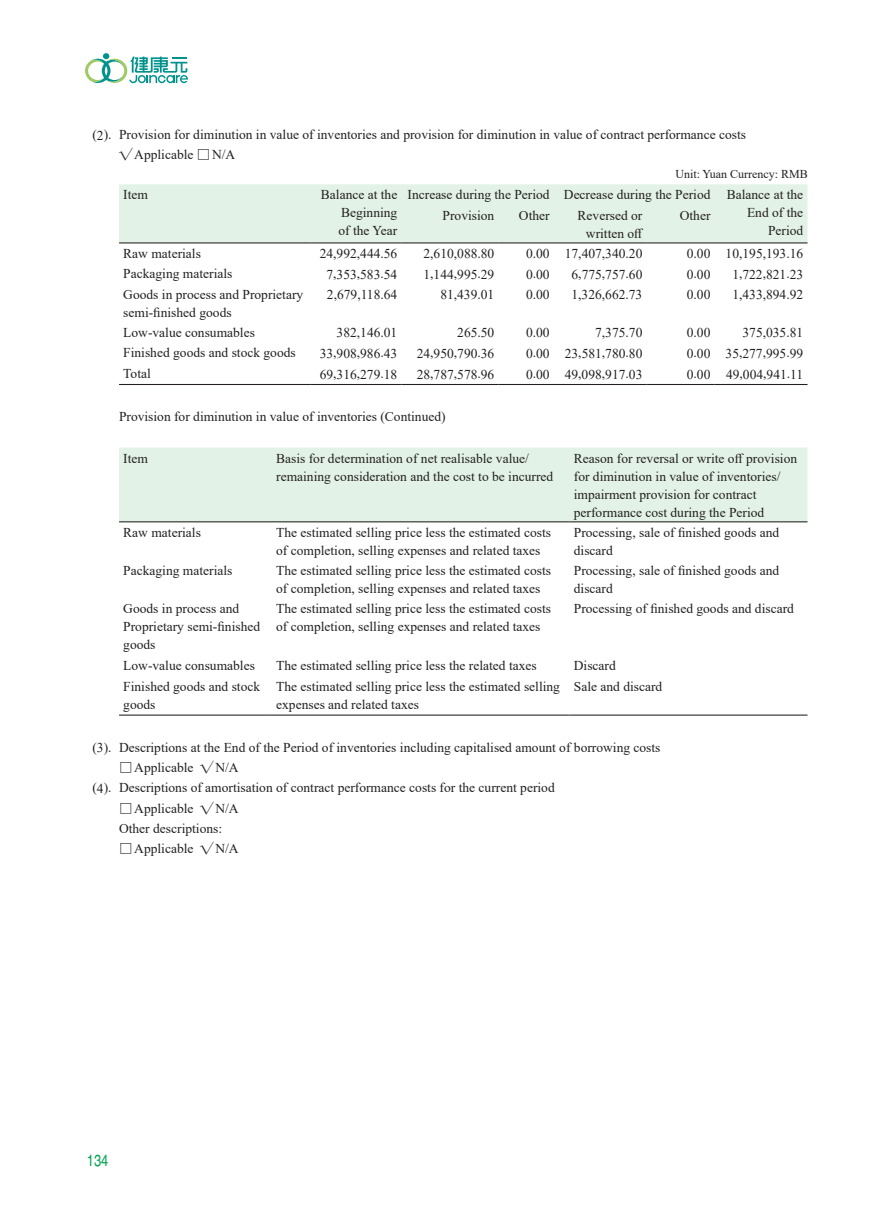
<style>
.page{position:relative;width:893px;height:1212px;background:#fff}
.page>*{position:absolute;margin:0;border:0;box-sizing:border-box;transform-origin:0 0}
.t1{font:condensed 15.75px "Helvetica";color:#00a54f}
.t2{font:13.5px/18px "Times New Roman";color:#231f20}
.t3{font:12px "Times New Roman";color:#231f20}
.s1{font-family:"FZXH1 JW GB1 0"}
</style>
<div class="page">
<svg style="left:85px;top:57px;width:103px;height:26px"></svg>
<div style="left:103px;top:53px;width:7px;height:6px;background:#00938e;border-radius:50%"></div>
<div style="left:119px;top:184px;width:688px;height:58px;background:#e3f2e7"></div>
<hr style="left:119px;top:242px;width:191px;height:1px;background:#231f20">
<hr style="left:310px;top:242px;width:92px;height:1px;background:#231f20">
<hr style="left:402px;top:242px;width:97px;height:1px;background:#231f20">
<hr style="left:499px;top:242px;width:55px;height:1px;background:#231f20">
<hr style="left:554px;top:242px;width:93px;height:1px;background:#231f20">
<hr style="left:647px;top:242px;width:68px;height:1px;background:#231f20">
<hr style="left:715px;top:242px;width:92px;height:1px;background:#231f20">
<hr style="left:119px;top:384px;width:191px;height:1px;background:#231f20">
<hr style="left:310px;top:384px;width:92px;height:1px;background:#231f20">
<hr style="left:402px;top:384px;width:97px;height:1px;background:#231f20">
<hr style="left:499px;top:384px;width:55px;height:1px;background:#231f20">
<hr style="left:554px;top:384px;width:93px;height:1px;background:#231f20">
<hr style="left:647px;top:384px;width:68px;height:1px;background:#231f20">
<hr style="left:715px;top:384px;width:92px;height:1px;background:#231f20">
<div style="left:119px;top:447px;width:688px;height:74px;background:#e3f2e7"></div>
<hr style="left:119px;top:521px;width:153px;height:1px;background:#231f20">
<hr style="left:272px;top:521px;width:298px;height:1px;background:#231f20">
<hr style="left:570px;top:521px;width:237px;height:1px;background:#231f20">
<hr style="left:119px;top:714px;width:153px;height:2px;background:#231f20">
<hr style="left:272px;top:714px;width:298px;height:2px;background:#231f20">
<hr style="left:570px;top:714px;width:237px;height:2px;background:#231f20">
<p class="t2" style="left:119px;top:124px;width:628px;line-height:20.2px;text-indent:-27px">(2). Provision for diminution in value of inventories and provision for diminution in value of contract performance costs <span class="s1">√</span>Applicable <span class="s1">□</span>N/A</p>
<p class="t3" style="left:675px;top:166px;width:134px">Unit: Yuan Currency: RMB</p>
<p class="t2" style="left:123px;top:185px;width:26px">Item</p>
<p class="t2" style="left:338px;top:185px;width:60px;text-align:justify;text-indent:-18px">Balance at the Beginning of the Year</p>
<p class="t2" style="left:408px;top:185px;width:397px;text-align:right">Increase during the Period Decrease during the Period Balance at the<br>End of the<br>Period</p>
<p class="t2" style="left:443px;top:206px;width:53px">Provision</p>
<p class="t2" style="left:519px;top:206px;width:32px">Other</p>
<p class="t2" style="left:578px;top:206px;width:67px;text-align:right">Reversed or written off</p>
<p class="t2" style="left:680px;top:206px;width:32px">Other</p>
<p class="t2" style="left:123px;top:244px;width:79px">Raw materials</p>
<p class="t2" style="left:320px;top:244px;width:79px">24,992,444.56</p>
<p class="t2" style="left:423px;top:244px;width:72px">2,610,088.80</p>
<p class="t2" style="left:526px;top:244px;width:118px">0.00 17,407,340.20</p>
<p class="t2" style="left:687px;top:244px;width:118px">0.00 10,195,193.16</p>
<p class="t2" style="left:123px;top:264px;width:111px">Packaging materials</p>
<p class="t2" style="left:326px;top:265px;width:72px">7,353,583.54</p>
<p class="t2" style="left:423px;top:265px;width:72px">1,144,995.29</p>
<p class="t2" style="left:526px;top:265px;width:25px">0.00</p>
<p class="t2" style="left:571px;top:265px;width:72px">6,775,757.60</p>
<p class="t2" style="left:687px;top:265px;width:25px">0.00</p>
<p class="t2" style="left:732px;top:265px;width:72px">1,722,821.23</p>
<p class="t2" style="left:123px;top:285px;width:181px">Goods in process and Proprietary semi-finished goods</p>
<p class="t2" style="left:327px;top:285px;width:72px">2,679,118.64</p>
<p class="t2" style="left:440px;top:285px;width:55px">81,439.01</p>
<p class="t2" style="left:526px;top:285px;width:25px">0.00</p>
<p class="t2" style="left:571px;top:285px;width:72px">1,326,662.73</p>
<p class="t2" style="left:687px;top:285px;width:25px">0.00</p>
<p class="t2" style="left:732px;top:285px;width:72px">1,433,894.92</p>
<p class="t2" style="left:123px;top:323px;width:133px">Low-value consumables</p>
<p class="t2" style="left:337px;top:323px;width:62px">382,146.01</p>
<p class="t2" style="left:457px;top:323px;width:39px">265.50</p>
<p class="t2" style="left:526px;top:323px;width:25px">0.00</p>
<p class="t2" style="left:595px;top:323px;width:49px">7,375.70</p>
<p class="t2" style="left:687px;top:323px;width:25px">0.00</p>
<p class="t2" style="left:742px;top:323px;width:62px">375,035.81</p>
<p class="t2" style="left:123px;top:343px;width:174px">Finished goods and stock goods</p>
<p class="t2" style="left:320px;top:344px;width:79px">33,908,986.43</p>
<p class="t2" style="left:417px;top:344px;width:79px">24,950,790.36</p>
<p class="t2" style="left:526px;top:344px;width:118px">0.00 23,581,780.80</p>
<p class="t2" style="left:687px;top:344px;width:118px">0.00 35,277,995.99</p>
<p class="t2" style="left:123px;top:364px;width:29px">Total</p>
<p class="t2" style="left:320px;top:365px;width:79px">69,316,279.18</p>
<p class="t2" style="left:417px;top:365px;width:79px">28,787,578.96</p>
<p class="t2" style="left:526px;top:365px;width:118px">0.00 49,098,917.03</p>
<p class="t2" style="left:687px;top:365px;width:118px">0.00 49,004,941.11</p>
<p class="t2" style="left:119px;top:407px;width:328px">Provision for diminution in value of inventories (Continued)</p>
<p class="t2" style="left:123px;top:449px;width:26px">Item</p>
<p class="t2" style="left:276px;top:449px;width:279px">Basis for determination of net realisable value/ remaining consideration and the cost to be incurred</p>
<p class="t2" style="left:574px;top:449px;width:225px">Reason for reversal or write off provision for diminution in value of inventories/ impairment provision for contract performance cost during the Period</p>
<p class="t2" style="left:123px;top:523px;width:79px">Raw materials</p>
<p class="t2" style="left:276px;top:523px;width:276px">The estimated selling price less the estimated costs of completion, selling expenses and related taxes</p>
<p class="t2" style="left:574px;top:523px;width:207px">Processing, sale of finished goods and discard</p>
<p class="t2" style="left:123px;top:561px;width:111px">Packaging materials</p>
<p class="t2" style="left:276px;top:561px;width:276px">The estimated selling price less the estimated costs of completion, selling expenses and related taxes</p>
<p class="t2" style="left:574px;top:561px;width:207px">Processing, sale of finished goods and discard</p>
<p class="t2" style="left:123px;top:599px;width:138px">Goods in process and<br>Proprietary semi-finished goods</p>
<p class="t2" style="left:276px;top:599px;width:276px">The estimated selling price less the estimated costs of completion, selling expenses and related taxes</p>
<p class="t2" style="left:574px;top:599px;width:222px">Processing of finished goods and discard</p>
<p class="t2" style="left:123px;top:656px;width:133px">Low-value consumables</p>
<p class="t2" style="left:276px;top:656px;width:262px">The estimated selling price less the related taxes</p>
<p class="t2" style="left:574px;top:656px;width:43px">Discard</p>
<p class="t2" style="left:123px;top:677px;width:138px">Finished goods and stock goods</p>
<p class="t2" style="left:276px;top:677px;width:285px">The estimated selling price less the estimated selling expenses and related taxes</p>
<p class="t2" style="left:574px;top:677px;width:90px">Sale and discard</p>
<p class="t2" style="left:92px;top:738px;width:570px">(3). Descriptions at the End of the Period of inventories including capitalised amount of borrowing costs</p>
<p class="t2" style="left:92px;top:757px;width:464px;line-height:20.2px;text-indent:27px"><span class="s1">□</span>Applicable <span class="s1">√</span>N/A<br>(4). Descriptions of amortisation of contract performance costs for the current period</p>
<p class="t2" style="left:119px;top:797px;width:121px;line-height:20.2px"><span class="s1">□</span>Applicable <span class="s1">√</span>N/A<br>Other descriptions:</p>
<p class="t2" style="left:119px;top:839px;width:121px"><span class="s1">□</span>Applicable <span class="s1">√</span>N/A</p>
<p class="t1" style="left:87px;top:1151px;width:23px">134</p>
</div>
